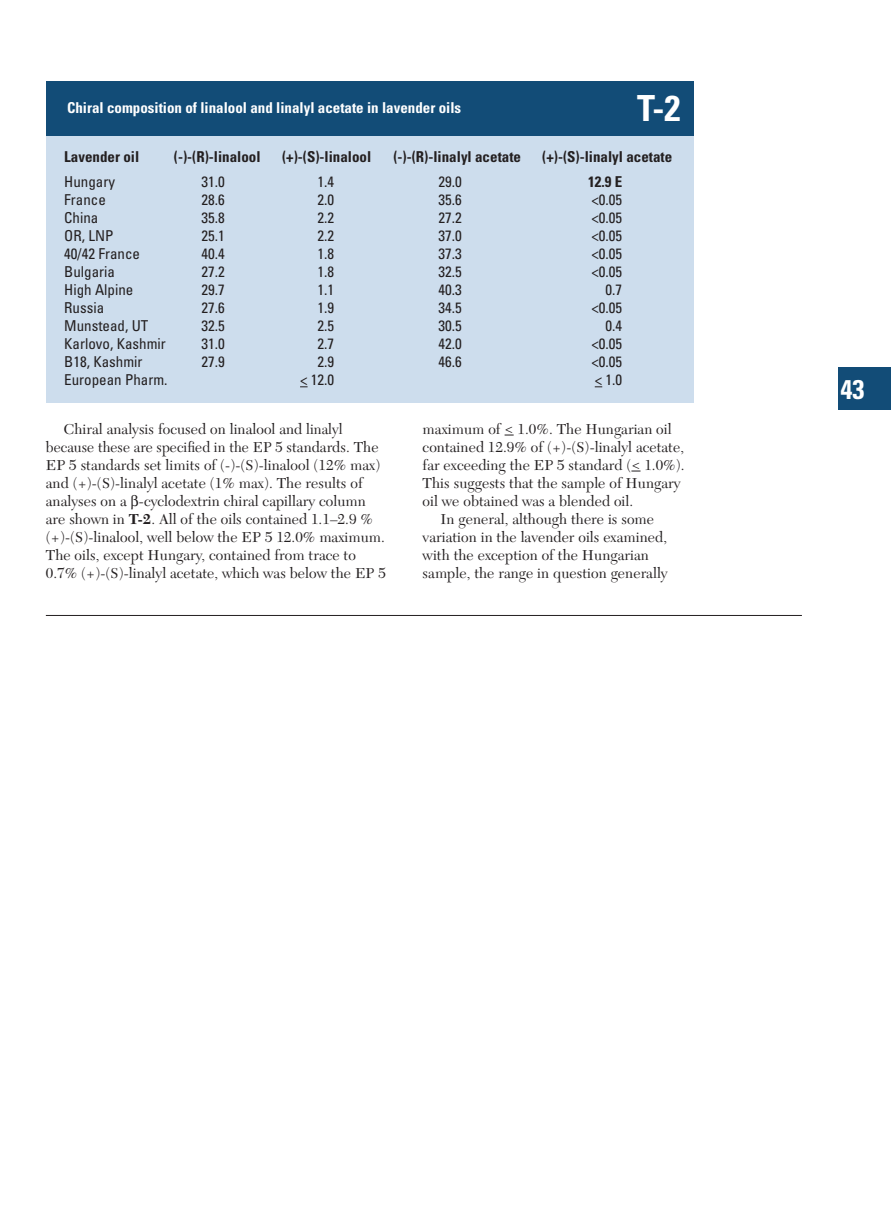
<style>
.page{position:relative;width:891px;height:1215px;background:#fff}
.page>*{position:absolute;margin:0;border:0;box-sizing:border-box;transform-origin:0 0}
.t1{font:700 condensed 36px "Univers";color:#fff}
.t2{font:700 condensed 27px "Univers";color:#fff}
.t3{font:15px/18px "New Caledonia";letter-spacing:.005em;color:#231f20}
.t4{font:condensed 15px "Univers";color:#231f20}
.t5{font:700 condensed 15px "Univers";color:#231f20}
.t6{font:700 condensed 15px "Univers";color:#fff}
.s1{font-weight:700}
</style>
<div class="page">
<div style="left:838px;top:367px;width:53px;height:42px;background:#124c77"></div>
<hr style="left:46px;top:615px;width:756px;height:1px;background:#231f20">
<div style="left:46px;top:131px;width:648px;height:271px;background:#cddded"></div>
<div style="left:46px;top:81px;width:648px;height:54px;background:#124c77"></div>
<h1 class="t1" style="left:637px;top:86px;width:45px">T-2</h1>
<p class="t6" style="left:67px;top:98px;width:396px">Chiral composition of linalool and linalyl acetate in lavender oils</p>
<p class="t5" style="left:64px;top:147px;width:76px">Lavender oil</p>
<p class="t5" style="left:174px;top:147px;width:88px">(-)-(R)-linalool</p>
<p class="t5" style="left:282px;top:147px;width:91px">(+)-(S)-linalool</p>
<p class="t5" style="left:393px;top:147px;width:129px">(-)-(R)-linalyl acetate</p>
<p class="t5" style="left:542px;top:147px;width:132px">(+)-(S)-linalyl acetate</p>
<p class="t4" style="left:64px;top:172px;width:52px">Hungary</p>
<p class="t4" style="left:201px;top:172px;width:25px">31.0</p>
<p class="t4" style="left:318px;top:172px;width:18px">1.4</p>
<p class="t4" style="left:438px;top:172px;width:25px">29.0</p>
<p class="t5" style="left:588px;top:172px;width:36px">12.9 E</p>
<p class="t4" style="left:64px;top:190px;width:43px">France</p>
<p class="t4" style="left:201px;top:190px;width:25px">28.6</p>
<p class="t4" style="left:318px;top:190px;width:18px">2.0</p>
<p class="t4" style="left:438px;top:190px;width:25px">35.6</p>
<p class="t4" style="left:591px;top:190px;width:32px">&lt;0.05</p>
<p class="t4" style="left:64px;top:208px;width:36px">China</p>
<p class="t4" style="left:201px;top:208px;width:25px">35.8</p>
<p class="t4" style="left:318px;top:208px;width:18px">2.2</p>
<p class="t4" style="left:438px;top:208px;width:25px">27.2</p>
<p class="t4" style="left:591px;top:208px;width:32px">&lt;0.05</p>
<p class="t4" style="left:64px;top:226px;width:51px">OR, LNP</p>
<p class="t4" style="left:201px;top:226px;width:25px">25.1</p>
<p class="t4" style="left:318px;top:226px;width:18px">2.2</p>
<p class="t4" style="left:438px;top:226px;width:25px">37.0</p>
<p class="t4" style="left:591px;top:226px;width:32px">&lt;0.05</p>
<p class="t4" style="left:64px;top:244px;width:77px">40/42 France</p>
<p class="t4" style="left:201px;top:244px;width:25px">40.4</p>
<p class="t4" style="left:318px;top:244px;width:18px">1.8</p>
<p class="t4" style="left:438px;top:244px;width:25px">37.3</p>
<p class="t4" style="left:591px;top:244px;width:32px">&lt;0.05</p>
<p class="t4" style="left:64px;top:262px;width:52px">Bulgaria</p>
<p class="t4" style="left:201px;top:262px;width:25px">27.2</p>
<p class="t4" style="left:318px;top:262px;width:18px">1.8</p>
<p class="t4" style="left:438px;top:262px;width:25px">32.5</p>
<p class="t4" style="left:591px;top:262px;width:32px">&lt;0.05</p>
<p class="t4" style="left:64px;top:280px;width:71px">High Alpine</p>
<p class="t4" style="left:201px;top:280px;width:25px">29.7</p>
<p class="t4" style="left:318px;top:280px;width:18px">1.1</p>
<p class="t4" style="left:438px;top:280px;width:25px">40.3</p>
<p class="t4" style="left:606px;top:280px;width:18px">0.7</p>
<p class="t4" style="left:64px;top:298px;width:41px">Russia</p>
<p class="t4" style="left:201px;top:298px;width:25px">27.6</p>
<p class="t4" style="left:318px;top:298px;width:18px">1.9</p>
<p class="t4" style="left:438px;top:298px;width:25px">34.5</p>
<p class="t4" style="left:591px;top:298px;width:32px">&lt;0.05</p>
<p class="t4" style="left:64px;top:316px;width:86px">Munstead, UT</p>
<p class="t4" style="left:201px;top:316px;width:25px">32.5</p>
<p class="t4" style="left:318px;top:316px;width:18px">2.5</p>
<p class="t4" style="left:438px;top:316px;width:25px">30.5</p>
<p class="t4" style="left:606px;top:316px;width:18px">0.4</p>
<p class="t4" style="left:64px;top:334px;width:103px">Karlovo, Kashmir</p>
<p class="t4" style="left:201px;top:334px;width:25px">31.0</p>
<p class="t4" style="left:318px;top:334px;width:18px">2.7</p>
<p class="t4" style="left:438px;top:334px;width:25px">42.0</p>
<p class="t4" style="left:591px;top:334px;width:32px">&lt;0.05</p>
<p class="t4" style="left:64px;top:352px;width:80px">B18, Kashmir</p>
<p class="t4" style="left:201px;top:352px;width:25px">27.9</p>
<p class="t4" style="left:318px;top:352px;width:18px">2.9</p>
<p class="t4" style="left:438px;top:352px;width:25px">46.6</p>
<p class="t4" style="left:591px;top:352px;width:32px">&lt;0.05</p>
<p class="t4" style="left:64px;top:370px;width:105px">European Pharm.</p>
<p class="t4" style="left:300px;top:370px;width:36px">&lt; 12.0</p>
<p class="t4" style="left:595px;top:370px;width:29px">&lt; 1.0</p>
<p class="t3" style="left:46px;top:421px;width:342px;text-indent:18px">Chiral analysis focused on linalool and linalyl because these are specified in the EP 5 standards. The EP 5 standards set limits of (-)-(S)-linalool (12% max) and (+)-(S)-linalyl acetate (1% max). The results of analyses on a -cyclodextrin chiral capillary column are shown in <span class="s1">T-2</span>. All of the oils contained 1.1–2.9 % (+)-(S)-linalool, well below the EP 5 12.0% maximum.<br>The oils, except Hungary, contained from trace to 0.7% (+)-(S)-linalyl acetate, which was below the EP 5</p>
<p class="t3" style="left:423px;top:421px;width:251px">maximum of &lt; 1.0%. The Hungarian oil</p>
<p class="t3" style="left:423px;top:439px;width:263px">contained 12.9% of (+)-(S)-linalyl acetate,</p>
<p class="t3" style="left:423px;top:457px;width:264px">far exceeding the EP 5 standard (&lt; 1.0%).</p>
<p class="t3" style="left:423px;top:475px;width:259px">This suggests that the sample of Hungary</p>
<p class="t3" style="left:423px;top:493px;width:212px">oil we obtained was a blended oil.</p>
<p class="t3" style="left:441px;top:511px;width:215px">In general, although there is some</p>
<p class="t3" style="left:423px;top:529px;width:246px">variation in the lavender oils examined,</p>
<p class="t3" style="left:423px;top:547px;width:228px">with the exception of the Hungarian</p>
<p class="t3" style="left:423px;top:565px;width:246px">sample, the range in question generally</p>
<h2 class="t2" style="left:840px;top:373px;width:25px">43</h2>
</div>
